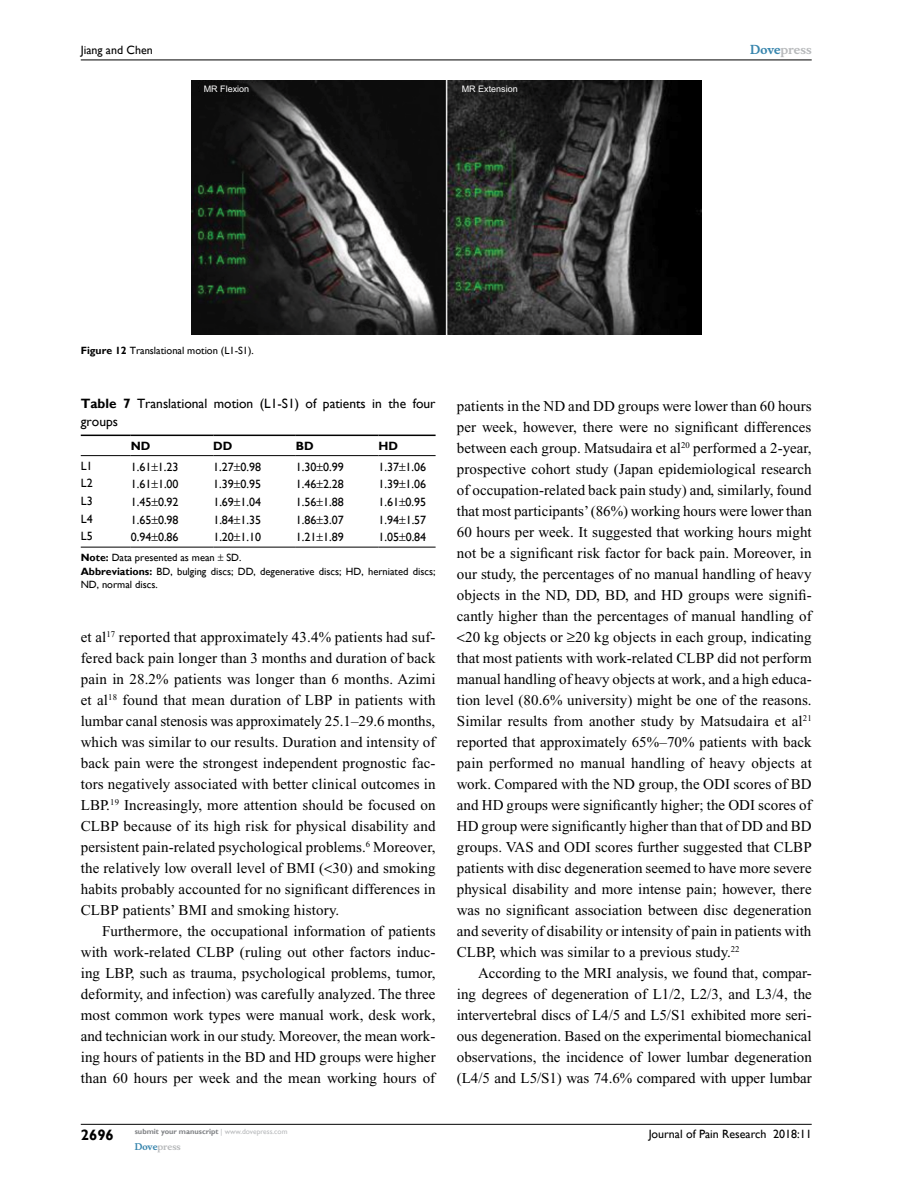
<style>
.page{position:relative;width:918px;height:1188px;background:#fff}
.page>*{position:absolute;margin:0;border:0;box-sizing:border-box;transform-origin:0 0}
.t1{font:15px/21px "Times New Roman";letter-spacing:.005em;color:#000;text-align:justify}
.t2{font:700 15px "Gill Sans";color:#000}
.t3{font:13.5px/18px "Gill Sans";color:#000}
.t4{font:12px "Gill Sans";color:#000}
.t5{font:700 12px "Musee";color:#b8babc}
.t6{font:700 12px "Gill Sans";color:#000}
.t7{font:10.5px/13.5px "Gill Sans";color:#000}
.t8{font:9px "Arial";color:#fff}
.t9{font:700 9px "Musee";color:#b8babc}
.t10{font:700 7.5px "Gill Sans";color:#808285}
.s1{font-weight:700}
.s2{color:#3785ad}
.s3{font-weight:400;color:#b8babc}
</style>
<div class="page">
<hr style="left:81px;top:1124px;width:731px;height:1px;background:#000">
<hr style="left:81px;top:60px;width:731px;height:1px;background:#000">
<img style="left:191px;top:81px;width:510px;height:254px">
<hr style="left:81px;top:435px;width:50px;height:1px;background:#000">
<hr style="left:131px;top:435px;width:82px;height:1px;background:#000">
<hr style="left:213px;top:435px;width:83px;height:1px;background:#000">
<hr style="left:296px;top:435px;width:82px;height:1px;background:#000">
<hr style="left:378px;top:435px;width:58px;height:1px;background:#000">
<hr style="left:81px;top:455px;width:50px;height:1px;background:#000">
<hr style="left:131px;top:455px;width:82px;height:1px;background:#000">
<hr style="left:213px;top:455px;width:83px;height:1px;background:#000">
<hr style="left:296px;top:455px;width:82px;height:1px;background:#000">
<hr style="left:378px;top:455px;width:58px;height:1px;background:#000">
<hr style="left:81px;top:547px;width:50px;height:1px;background:#000">
<hr style="left:131px;top:547px;width:82px;height:1px;background:#000">
<hr style="left:213px;top:547px;width:83px;height:1px;background:#000">
<hr style="left:296px;top:547px;width:82px;height:1px;background:#000">
<hr style="left:378px;top:547px;width:58px;height:1px;background:#000">
<p class="t4" style="left:81px;top:43px;width:74px">Jiang and Chen</p>
<p class="t8" style="left:204px;top:82px;width:47px">MR Flexion</p>
<p class="t8" style="left:462px;top:82px;width:58px">MR Extension</p>
<p class="t7" style="left:81px;top:344px;width:175px"><span class="s1">Figure 12</span> Translational motion (L1-S1).</p>
<p class="t5" style="left:750px;top:43px;width:63px"><span class="s2">Dove</span>press</p>
<p class="t3" style="left:81px;top:395px;width:356px"><span class="s1">Table 7</span> Translational motion (L1-S1) of patients in the four groups</p>
<p class="t6" style="left:131px;top:438px;width:21px">ND</p>
<p class="t6" style="left:213px;top:438px;width:21px">DD</p>
<p class="t6" style="left:296px;top:438px;width:19px">BD</p>
<p class="t6" style="left:378px;top:438px;width:21px">HD</p>
<p class="t4" style="left:81px;top:459px;width:13px">L1</p>
<p class="t4" style="left:131px;top:460px;width:49px">1.61 1.23</p>
<p class="t4" style="left:213px;top:460px;width:49px">1.27 0.98</p>
<p class="t4" style="left:296px;top:460px;width:49px">1.30 0.99</p>
<p class="t4" style="left:378px;top:460px;width:49px">1.37 1.06</p>
<p class="t4" style="left:81px;top:476px;width:13px">L2</p>
<p class="t4" style="left:131px;top:477px;width:49px">1.61 1.00</p>
<p class="t4" style="left:213px;top:477px;width:49px">1.39 0.95</p>
<p class="t4" style="left:296px;top:477px;width:49px">1.46 2.28</p>
<p class="t4" style="left:378px;top:477px;width:49px">1.39 1.06</p>
<p class="t4" style="left:81px;top:494px;width:13px">L3</p>
<p class="t4" style="left:131px;top:495px;width:49px">1.45 0.92</p>
<p class="t4" style="left:213px;top:495px;width:49px">1.69 1.04</p>
<p class="t4" style="left:296px;top:495px;width:49px">1.56 1.88</p>
<p class="t4" style="left:378px;top:495px;width:49px">1.61 0.95</p>
<p class="t4" style="left:81px;top:512px;width:13px">L4</p>
<p class="t4" style="left:131px;top:513px;width:49px">1.65 0.98</p>
<p class="t4" style="left:213px;top:513px;width:49px">1.84 1.35</p>
<p class="t4" style="left:296px;top:513px;width:49px">1.86 3.07</p>
<p class="t4" style="left:378px;top:513px;width:49px">1.94 1.57</p>
<p class="t4" style="left:81px;top:529px;width:13px">L5</p>
<p class="t4" style="left:131px;top:530px;width:49px">0.94 0.86</p>
<p class="t4" style="left:213px;top:530px;width:49px">1.20 1.10</p>
<p class="t4" style="left:296px;top:530px;width:49px">1.21 1.89</p>
<p class="t4" style="left:378px;top:530px;width:49px">1.05 0.84</p>
<p class="t7" style="left:81px;top:551px;width:356px"><span class="s1">Note:</span> Data presented as mean SD.<br><span class="s1">Abbreviations:</span> BD, bulging discs; DD, degenerative discs; HD, herniated discs;<br>ND, normal discs.</p>
<p class="t1" style="left:81px;top:626px;width:356px">et al<sup>17</sup> reported that approximately 43.4% patients had suf&shy;fered back pain longer than 3 months and duration of back pain in 28.2% patients was longer than 6 months. Azimi et al<sup>18</sup> found that mean duration of LBP in patients with lumbar canal stenosis was approximately 25.1–29.6 months, which was similar to our results. Duration and intensity of back pain were the strongest independent prognostic fac&shy;tors negatively associated with better clinical outcomes in LBP.<sup>19</sup> Increasingly, more attention should be focused on CLBP because of its high risk for physical disability and persistent pain-related psychological problems.<sup>6</sup> Moreover, the relatively low overall level of BMI ( 30) and smoking habits probably accounted for no significant differences in CLBP patients’ BMI and smoking history.</p>
<p class="t1" style="left:81px;top:920px;width:356px;text-indent:21px">Furthermore, the occupational information of patients with work-related CLBP (ruling out other factors induc&shy;ing LBP, such as trauma, psychological problems, tumor, deformity, and infection) was carefully analyzed. The three most common work types were manual work, desk work, and technician work in our study. Moreover, the mean work&shy;ing hours of patients in the BD and HD groups were higher than 60 hours per week and the mean working hours of</p>
<p class="t1" style="left:457px;top:395px;width:356px">patients in the ND and DD groups were lower than 60 hours</p>
<p class="t1" style="left:457px;top:416px;width:356px">per week, however, there were no significant differences</p>
<p class="t1" style="left:457px;top:437px;width:356px">between each group. Matsudaira et al<sup>20</sup> performed a 2-year,</p>
<p class="t1" style="left:457px;top:458px;width:356px">prospective cohort study (Japan epidemiological research</p>
<p class="t1" style="left:457px;top:479px;width:356px">of occupation-related back pain study) and, similarly, found</p>
<p class="t1" style="left:457px;top:500px;width:357px">that most participants’ (86%) working hours were lower than</p>
<p class="t1" style="left:457px;top:521px;width:356px">60 hours per week. It suggested that working hours might</p>
<p class="t1" style="left:457px;top:542px;width:356px">not be a significant risk factor for back pain. Moreover, in</p>
<p class="t1" style="left:457px;top:563px;width:356px">our study, the percentages of no manual handling of heavy</p>
<p class="t1" style="left:457px;top:584px;width:356px">objects in the ND, DD, BD, and HD groups were signifi-</p>
<p class="t1" style="left:457px;top:605px;width:356px">cantly higher than the percentages of manual handling of</p>
<p class="t1" style="left:465px;top:626px;width:348px">20 kg objects or ≥20 kg objects in each group, indicating</p>
<p class="t1" style="left:457px;top:647px;width:356px">that most patients with work-related CLBP did not perform</p>
<p class="t1" style="left:457px;top:668px;width:356px">manual handling of heavy objects at work, and a high educa-</p>
<p class="t1" style="left:457px;top:689px;width:356px">tion level (80.6% university) might be one of the reasons.</p>
<p class="t1" style="left:457px;top:710px;width:356px">Similar results from another study by Matsudaira et al<sup>21</sup></p>
<p class="t1" style="left:457px;top:731px;width:356px">reported that approximately 65%–70% patients with back</p>
<p class="t1" style="left:457px;top:752px;width:356px">pain performed no manual handling of heavy objects at</p>
<p class="t1" style="left:457px;top:773px;width:356px">work. Compared with the ND group, the ODI scores of BD</p>
<p class="t1" style="left:457px;top:794px;width:356px">and HD groups were significantly higher; the ODI scores of</p>
<p class="t1" style="left:457px;top:815px;width:356px">HD group were significantly higher than that of DD and BD</p>
<p class="t1" style="left:457px;top:836px;width:356px">groups. VAS and ODI scores further suggested that CLBP</p>
<p class="t1" style="left:457px;top:857px;width:356px">patients with disc degeneration seemed to have more severe</p>
<p class="t1" style="left:457px;top:878px;width:356px">physical disability and more intense pain; however, there</p>
<p class="t1" style="left:457px;top:899px;width:356px">was no significant association between disc degeneration</p>
<p class="t1" style="left:457px;top:920px;width:356px">and severity of disability or intensity of pain in patients with</p>
<p class="t1" style="left:457px;top:941px;width:284px">CLBP, which was similar to a previous study.<sup>22</sup></p>
<p class="t1" style="left:478px;top:962px;width:335px">According to the MRI analysis, we found that, compar-</p>
<p class="t1" style="left:457px;top:983px;width:356px">ing degrees of degeneration of L1/2, L2/3, and L3/4, the</p>
<p class="t1" style="left:457px;top:1004px;width:356px">intervertebral discs of L4/5 and L5/S1 exhibited more seri-</p>
<p class="t1" style="left:457px;top:1025px;width:356px">ous degeneration. Based on the experimental biomechanical</p>
<p class="t1" style="left:457px;top:1046px;width:357px">observations, the incidence of lower lumbar degeneration</p>
<p class="t1" style="left:457px;top:1067px;width:356px">(L4/5 and L5/S1) was 74.6% compared with upper lumbar</p>
<p class="t2" style="left:81px;top:1126px;width:35px">2696</p>
<p class="t10" style="left:135px;top:1127px;width:154px">submit your manuscript <span class="s3">| www.dovepress.com</span></p>
<p class="t9" style="left:135px;top:1141px;width:48px"><span class="s2">Dove</span>press</p>
<p class="t4" style="left:649px;top:1127px;width:164px">Journal of Pain Research 2018:11</p>
</div>
